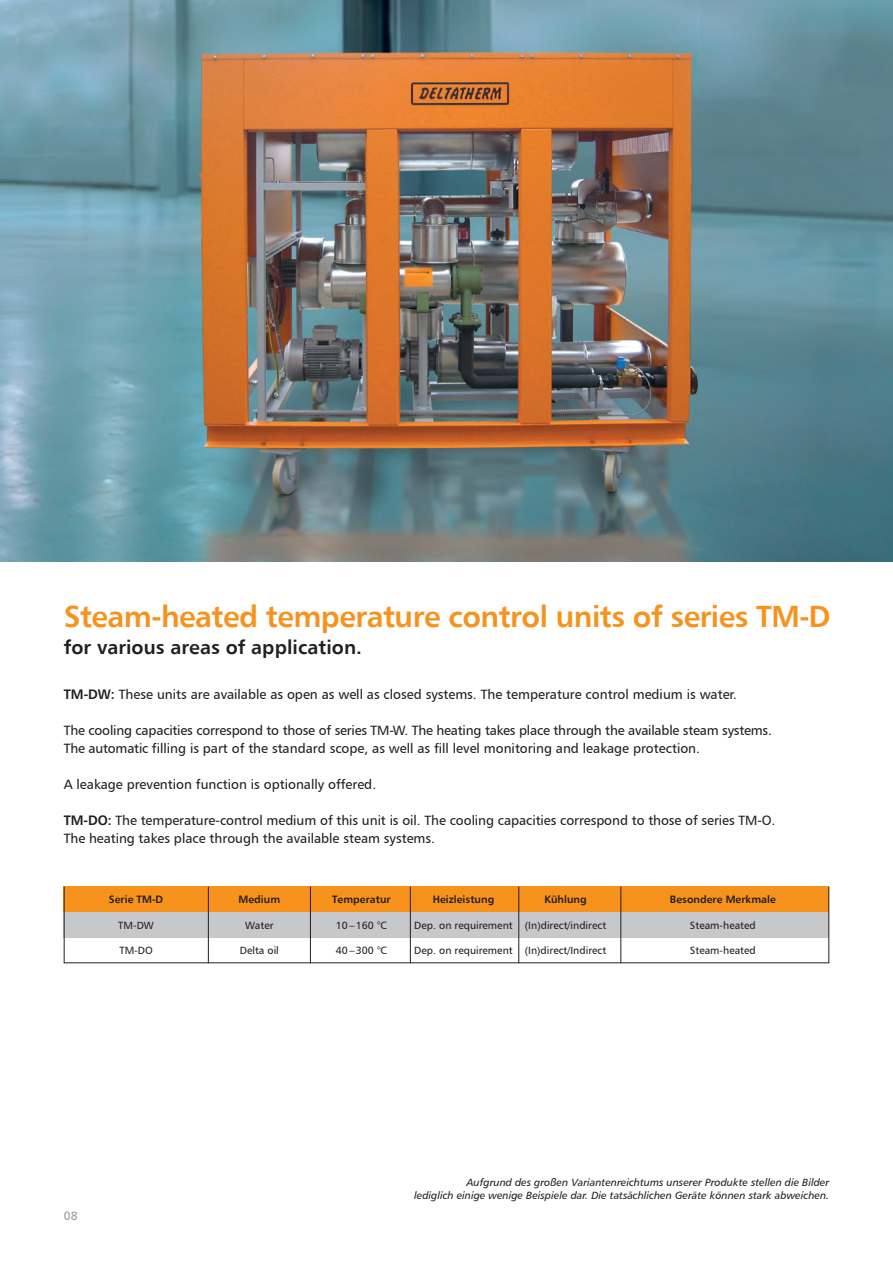
<style>
.page{position:relative;width:893px;height:1263px;background:#fff}
.page>*{position:absolute;margin:0;border:0;box-sizing:border-box;transform-origin:0 0}
.t1{font:30px "Humanist 777 BT Bold B";letter-spacing:-.02em;color:#f7931d}
.t2{font:19.5px "Humanist 777 BT Bold B";color:#231f20}
.t3{font:13.5px/18px "Humanist 777 BT Roman B";color:#231f20}
.t4{font:12px "Humanist 777 BT Roman B";color:#939598}
.t5{font:10.5px/13.5px "Humanist 777 BT Italic B";color:#231f20;text-align:right}
.t6{font:10.5px "Humanist 777 BT Roman B";color:#231f20}
.t7{font:10.5px "Humanist 777 BT Bold B";color:#231f20}
.s1{font-family:"Humanist 777 BT Bold B"}
</style>
<div class="page">
<img style="left:0;top:0;width:893px;height:561px">
<div style="left:64px;top:912px;width:765px;height:26px;background:#c7c8ca"></div>
<div style="left:64px;top:887px;width:765px;height:25px;background:#f7931d"></div>
<hr style="left:64px;top:887px;width:1px;height:76px;background:#231f20">
<hr style="left:208px;top:887px;width:1px;height:76px;background:#231f20">
<hr style="left:310px;top:887px;width:1px;height:76px;background:#231f20">
<hr style="left:410px;top:887px;width:1px;height:76px;background:#231f20">
<hr style="left:518px;top:887px;width:1px;height:76px;background:#231f20">
<hr style="left:620px;top:887px;width:1px;height:76px;background:#231f20">
<hr style="left:828px;top:887px;width:1px;height:76px;background:#231f20">
<hr style="left:64px;top:962px;width:765px;height:1px;background:#231f20">
<h1 class="t1" style="left:64px;top:597px;width:768px">Steam-heated temperature control units of series TM-D</h1>
<h2 class="t2" style="left:64px;top:634px;width:300px">for various areas of application.</h2>
<p class="t3" style="left:64px;top:685px;width:675px"><span class="s1">TM-DW:</span> These units are available as open as well as closed systems. The temperature control medium is water.</p>
<p class="t3" style="left:64px;top:721px;width:710px">The cooling capacities correspond to those of series TM-W. The heating takes place through the available steam systems.<br>The automatic filling is part of the standard scope, as well as fill level monitoring and leakage protection.</p>
<p class="t3" style="left:64px;top:775px;width:314px">A leakage prevention function is optionally offered.</p>
<p class="t3" style="left:64px;top:811px;width:713px"><span class="s1">TM-DO:</span> The temperature-control medium of this unit is oil. The cooling capacities correspond to those of series TM-O.<br>The heating takes place through the available steam systems.</p>
<p class="t7" style="left:109px;top:893px;width:56px">Serie TM-D</p>
<p class="t7" style="left:239px;top:893px;width:43px">Medium</p>
<p class="t7" style="left:332px;top:893px;width:60px">Temperatur</p>
<p class="t7" style="left:433px;top:893px;width:63px">Heizleistung</p>
<p class="t7" style="left:544px;top:893px;width:44px">Kühlung</p>
<p class="t7" style="left:670px;top:893px;width:107px">Besondere Merkmale</p>
<p class="t6" style="left:118px;top:918px;width:37px">TM-DW</p>
<p class="t6" style="left:245px;top:918px;width:30px">Water</p>
<p class="t6" style="left:336px;top:918px;width:52px">10–160 °C</p>
<p class="t6" style="left:414px;top:918px;width:193px">Dep. on requirement (In)direct/indirect</p>
<p class="t6" style="left:690px;top:918px;width:67px">Steam-heated</p>
<p class="t6" style="left:119px;top:944px;width:35px">TM-DO</p>
<p class="t6" style="left:240px;top:944px;width:41px">Delta oil</p>
<p class="t6" style="left:336px;top:944px;width:52px">40–300 °C</p>
<p class="t6" style="left:414px;top:944px;width:193px">Dep. on requirement (In)direct/Indirect</p>
<p class="t6" style="left:690px;top:944px;width:67px">Steam-heated</p>
<p class="t4" style="left:64px;top:1209px;width:15px">08</p>
<p class="t5" style="left:414px;top:1175px;width:417px">Aufgrund des großen Variantenreichtums unserer Produkte stellen die Bilder<br>lediglich einige wenige Beispiele dar. Die tatsächlichen Geräte können stark abweichen.</p>
</div>
